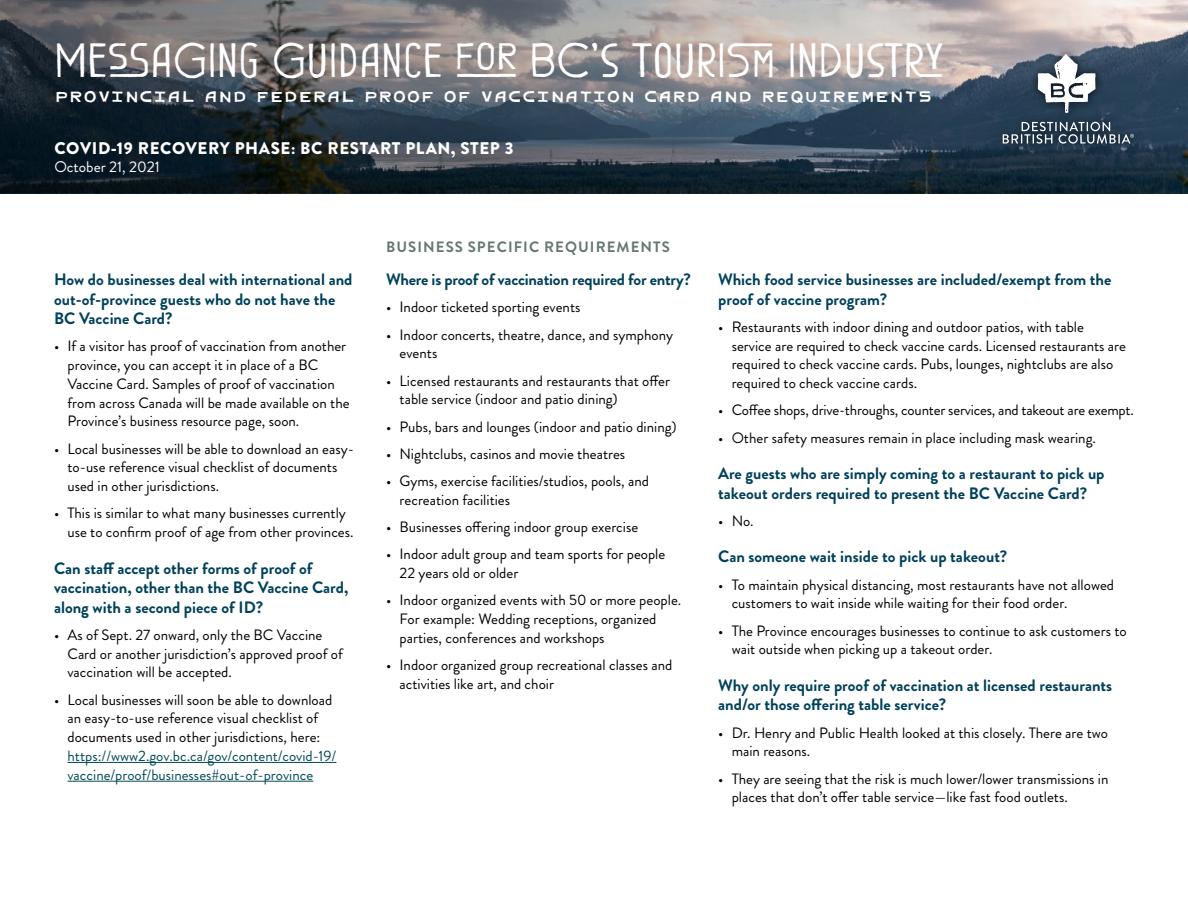
<style>
.page{position:relative;width:1188px;height:918px;background:#fff}
.page>*{position:absolute;margin:0;border:0;box-sizing:border-box;transform-origin:0 0}
.t1{font:36px "Great Forestv 2 Pro";color:#fff}
.t2{font:23.7px "Great Forest Small Caps";color:#fff}
.t3{font:900 16.8px "Brandon Grotesque";letter-spacing:.035em;color:#fff}
.t4{font:700 16.5px/19.5px "Brandon Grotesque";color:#00415b}
.t5{font:15.3px "Brandon Grotesque";color:#fff}
.t6{font:15px/18.8px "Brandon Grotesque";color:#000}
.t7{font:15px/18.8px "Brandon Grotesque";color:#004a55}
.t8{font:700 15px "Brandon Grotesque";letter-spacing:.07em;color:#677773}
</style>
<div class="page">
<svg style="left:0;top:0;width:1188px;height:193px;background:#585f66"></svg>
<div style="left:993px;top:45px;width:150px;height:108px;background:#000;opacity:.75"></div>
<svg style="left:1038px;top:54px;width:57px;height:59px"></svg>
<svg style="left:1003px;top:122px;width:131px;height:22px;background:#536271"></svg>
<hr style="left:68px;top:762px;width:268px;height:1px;background:#004a55">
<hr style="left:68px;top:781px;width:245px;height:1px;background:#004a55">
<h1 class="t1" style="left:54px;top:33px;width:891px">MES_SAGING GUIDANCE F_O_R BC'S TOURIS≠M INDUSTR_Y</h1>
<h2 class="t2" style="left:54px;top:87px;width:880px">Provincial and Federal Proof of Vaccination Card and Requirements</h2>
<p class="t3" style="left:54px;top:136px;width:461px">COVID-19 RECOVERY PHASE: BC RESTART PLAN, STEP 3</p>
<p class="t5" style="left:54px;top:156px;width:107px">October 21, 2021</p>
<p class="t4" style="left:54px;top:270px;width:300px">How do businesses deal with international and out-of-province guests who do not have the<br>BC Vaccine Card?</p>
<p class="t6" style="left:68px;top:337px;width:284px;text-indent:-14px">• If a visitor has proof of vaccination from another province, you can accept it in place of a BC Vaccine Card. Samples of proof of vaccination from across Canada will be made available on the Province’s business resource page, soon.</p>
<p class="t6" style="left:68px;top:439px;width:288px;text-indent:-14px">• Local businesses will be able to download an easy&shy;to-use reference visual checklist of documents used in other jurisdictions.</p>
<p class="t6" style="left:68px;top:504px;width:288px;text-indent:-14px">• This is similar to what many businesses currently use to confirm proof of age from other provinces.</p>
<p class="t4" style="left:54px;top:558px;width:296px">Can staff accept other forms of proof of vaccination, other than the BC Vaccine Card, along with a second piece of ID?</p>
<p class="t6" style="left:68px;top:626px;width:277px;text-indent:-14px">• As of Sept. 27 onward, only the BC Vaccine<br>Card or another jurisdiction’s approved proof of vaccination will be accepted.</p>
<p class="t6" style="left:54px;top:690px;width:280px;text-align:center">• Local businesses will soon be able to download an easy-to-use reference visual checklist of documents used in other jurisdictions, here:</p>
<p class="t7" style="left:68px;top:747px;width:270px">https://www2.gov.bc.ca/gov/content/covid-19/ vaccine/proof/businesses#out-of-province</p>
<p class="t8" style="left:386px;top:236px;width:285px">BUSINESS SPECIFIC REQUIREMENTS</p>
<p class="t4" style="left:386px;top:270px;width:306px">Where is proof of vaccination required for entry?</p>
<p class="t6" style="left:386px;top:298px;width:196px">• Indoor ticketed sporting events</p>
<p class="t6" style="left:400px;top:325px;width:275px;text-indent:-14px">• Indoor concerts, theatre, dance, and symphony events</p>
<p class="t6" style="left:400px;top:371px;width:272px;text-indent:-14px">• Licensed restaurants and restaurants that offer table service (indoor and patio dining)</p>
<p class="t6" style="left:386px;top:417px;width:292px">• Pubs, bars and lounges (indoor and patio dining)</p>
<p class="t6" style="left:386px;top:445px;width:241px">• Nightclubs, casinos and movie theatres</p>
<p class="t6" style="left:400px;top:472px;width:251px;text-indent:-14px">• Gyms, exercise facilities/studios, pools, and recreation facilities</p>
<p class="t6" style="left:386px;top:518px;width:254px">• Businesses offering indoor group exercise</p>
<p class="t6" style="left:400px;top:545px;width:267px;text-indent:-14px">• Indoor adult group and team sports for people<br>22 years old or older</p>
<p class="t6" style="left:400px;top:591px;width:283px;text-indent:-14px">• Indoor organized events with 50 or more people.<br>For example: Wedding receptions, organized parties, conferences and workshops</p>
<p class="t6" style="left:400px;top:656px;width:274px;text-indent:-14px">• Indoor organized group recreational classes and activities like art, and choir</p>
<p class="t4" style="left:718px;top:270px;width:395px">Which food service businesses are included/exempt from the proof of vaccine program?</p>
<p class="t6" style="left:732px;top:318px;width:396px;text-indent:-14px">• Restaurants with indoor dining and outdoor patios, with table service are required to check vaccine cards. Licensed restaurants are required to check vaccine cards. Pubs, lounges, nightclubs are also required to check vaccine cards.</p>
<p class="t6" style="left:718px;top:401px;width:417px">• Coffee shops, drive-throughs, counter services, and takeout are exempt.</p>
<p class="t6" style="left:718px;top:428px;width:379px">• Other safety measures remain in place including mask wearing.</p>
<p class="t4" style="left:718px;top:464px;width:388px">Are guests who are simply coming to a restaurant to pick up takeout orders required to present the BC Vaccine Card?</p>
<p class="t6" style="left:718px;top:512px;width:37px">• No.</p>
<p class="t4" style="left:718px;top:547px;width:290px">Can someone wait inside to pick up takeout?</p>
<p class="t6" style="left:732px;top:575px;width:384px;text-indent:-14px">• To maintain physical distancing, most restaurants have not allowed customers to wait inside while waiting for their food order.</p>
<p class="t6" style="left:732px;top:621px;width:397px;text-indent:-14px">• The Province encourages businesses to continue to ask customers to wait outside when picking up a takeout order.</p>
<p class="t4" style="left:718px;top:676px;width:396px">Why only require proof of vaccination at licensed restaurants and/or those offering table service?</p>
<p class="t6" style="left:732px;top:723px;width:378px;text-indent:-14px">• Dr. Henry and Public Health looked at this closely. There are two main reasons.</p>
<p class="t6" style="left:732px;top:769px;width:378px;text-indent:-14px">• They are seeing that the risk is much lower/lower transmissions in places that don’t offer table service—like fast food outlets.</p>
</div>
